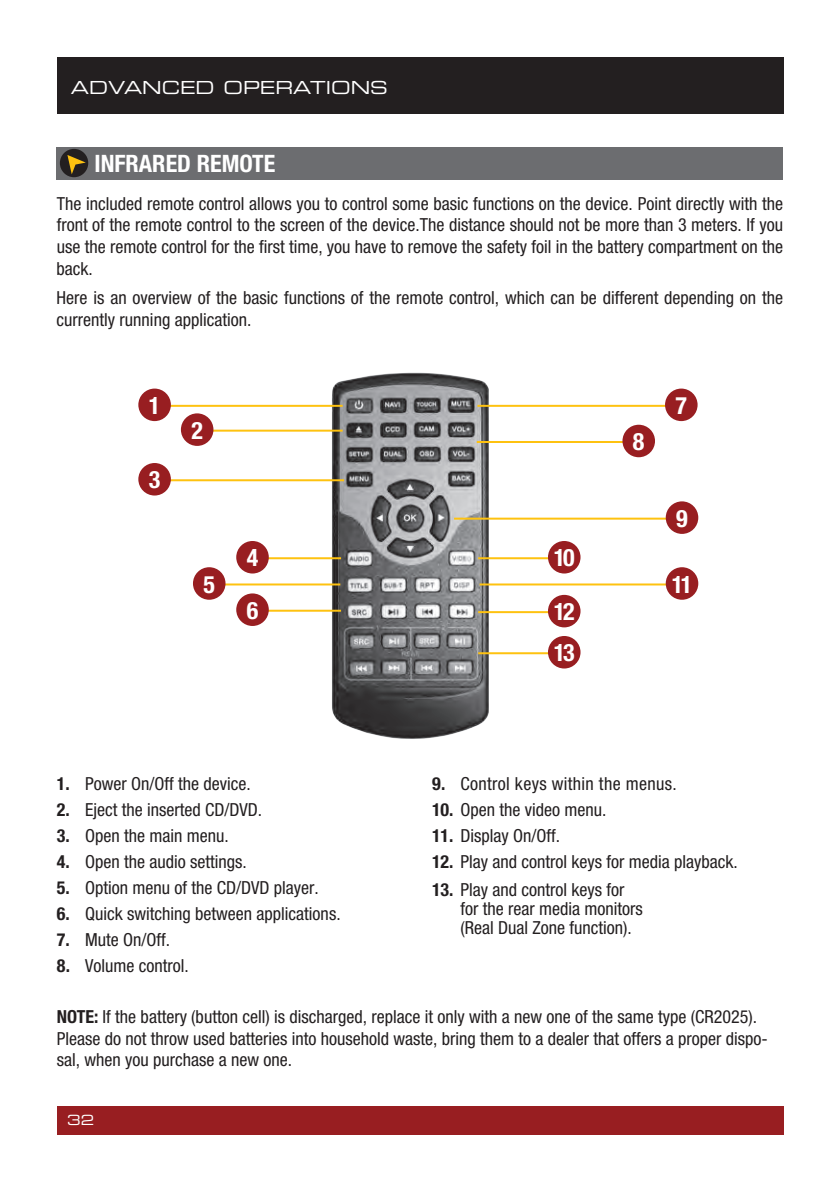
<style>
.page{position:relative;width:840px;height:1191px;background:#fff}
.page>*{position:absolute;margin:0;border:0;box-sizing:border-box;transform-origin:0 0}
.t1{font:700 condensed 24px "Helvetica Neue";color:#fff}
.t2{font:condensed 18px/21.6px "Helvetica Neue";color:#231f20}
.t3{font:condensed 18px "Helvetica Neue";letter-spacing:.02em;color:#231f20}
.t4{font:18px "Eurostile Extended Two";color:#fff}
.t5{font:14px "Eurostile Extended Two";color:#fff}
.s1{font-weight:700}
</style>
<div class="page">
<div style="left:57px;top:1106px;width:725px;height:28px;background:#981e21"></div>
<div style="left:57px;top:57px;width:725px;height:56px;background:#231f20"></div>
<div style="left:57px;top:147px;width:725px;height:32px;background:#6c6d70"></div>
<div style="left:60px;top:149px;width:28px;height:28px;background:#231f20;border-radius:50%"></div>
<svg style="left:67px;top:155px;width:19px;height:19px"></svg>
<img style="left:312px;top:372px;width:191px;height:367px">
<hr style="left:477px;top:405px;width:199px;height:2px;background:#fec210">
<div style="left:664px;top:388px;width:33px;height:33px;background:#981e21;border-radius:50%"></div>
<hr style="left:476px;top:441px;width:157px;height:2px;background:#fec210">
<div style="left:622px;top:425px;width:32px;height:32px;background:#981e21;border-radius:50%"></div>
<hr style="left:454px;top:517px;width:222px;height:2px;background:#fec210">
<div style="left:665px;top:501px;width:33px;height:33px;background:#981e21;border-radius:50%"></div>
<hr style="left:196px;top:429px;width:146px;height:2px;background:#fec210">
<div style="left:181px;top:413px;width:32px;height:33px;background:#981e21;border-radius:50%"></div>
<hr style="left:162px;top:479px;width:182px;height:2px;background:#fec210">
<div style="left:138px;top:463px;width:33px;height:32px;background:#981e21;border-radius:50%"></div>
<hr style="left:260px;top:557px;width:81px;height:2px;background:#fec210">
<div style="left:236px;top:541px;width:32px;height:32px;background:#981e21;border-radius:50%"></div>
<hr style="left:213px;top:583px;width:127px;height:2px;background:#fec210">
<div style="left:193px;top:567px;width:32px;height:33px;background:#981e21;border-radius:50%"></div>
<hr style="left:478px;top:611px;width:81px;height:2px;background:#fec210">
<div style="left:547px;top:595px;width:33px;height:32px;background:#981e21;border-radius:50%"></div>
<hr style="left:260px;top:609px;width:81px;height:2px;background:#fec210">
<div style="left:236px;top:593px;width:32px;height:33px;background:#981e21;border-radius:50%"></div>
<hr style="left:162px;top:405px;width:180px;height:2px;background:#fec210">
<div style="left:138px;top:388px;width:33px;height:33px;background:#981e21;border-radius:50%"></div>
<hr style="left:478px;top:557px;width:81px;height:2px;background:#fec210">
<div style="left:547px;top:541px;width:33px;height:32px;background:#981e21;border-radius:50%"></div>
<hr style="left:478px;top:652px;width:81px;height:2px;background:#fec210">
<div style="left:547px;top:636px;width:33px;height:32px;background:#981e21;border-radius:50%"></div>
<hr style="left:479px;top:583px;width:197px;height:2px;background:#fec210">
<div style="left:665px;top:567px;width:33px;height:33px;background:#981e21;border-radius:50%"></div>
<p class="t4" style="left:71px;top:75px;width:316px">ADVANCED OPERATIONs</p>
<h1 class="t1" style="left:94px;top:149px;width:182px">INFRARED REMOTE</h1>
<p class="t2" style="left:57px;top:192px;width:727px;text-align:justify">The included remote control allows you to control some basic functions on the device. Point directly with the front of the remote control to the screen of the device.The distance should not be more than 3 meters. If you use the remote control for the first time, you have to remove the safety foil in the battery compartment on the back.</p>
<p class="t2" style="left:57px;top:287px;width:727px">Here is an overview of the basic functions of the remote control, which can be different depending on the currently running application.</p>
<h1 class="t1" style="left:149px;top:391px;width:13px">1</h1>
<h1 class="t1" style="left:149px;top:465px;width:13px">3</h1>
<h1 class="t1" style="left:191px;top:416px;width:13px">2</h1>
<h1 class="t1" style="left:203px;top:569px;width:13px">5</h1>
<h1 class="t1" style="left:246px;top:543px;width:13px">4</h1>
<h1 class="t1" style="left:553px;top:543px;width:22px">10</h1>
<h1 class="t1" style="left:246px;top:596px;width:13px">6</h1>
<h1 class="t1" style="left:553px;top:597px;width:22px">12</h1>
<h1 class="t1" style="left:553px;top:638px;width:22px">13</h1>
<h1 class="t1" style="left:632px;top:427px;width:13px">8</h1>
<h1 class="t1" style="left:675px;top:391px;width:13px">7</h1>
<h1 class="t1" style="left:676px;top:504px;width:13px">9</h1>
<h1 class="t1" style="left:671px;top:569px;width:22px">11</h1>
<p class="t2" style="left:57px;top:772px;width:195px"><span class="s1">1.</span> Power On/Off the device.</p>
<p class="t2" style="left:57px;top:798px;width:207px"><span class="s1">2.</span> Eject the inserted CD/DVD.</p>
<p class="t2" style="left:57px;top:824px;width:173px"><span class="s1">3.</span> Open the main menu.</p>
<p class="t2" style="left:57px;top:850px;width:191px"><span class="s1">4.</span> Open the audio settings.</p>
<p class="t2" style="left:57px;top:876px;width:263px"><span class="s1">5.</span> Option menu of the CD/DVD player.</p>
<p class="t2" style="left:57px;top:902px;width:285px"><span class="s1">6.</span> Quick switching between applications.</p>
<p class="t2" style="left:57px;top:928px;width:115px"><span class="s1">7.</span> Mute On/Off.</p>
<p class="t2" style="left:57px;top:954px;width:133px"><span class="s1">8.</span> Volume control.</p>
<p class="t3" style="left:432px;top:773px;width:246px"><span class="s1">9.</span> Control keys within the menus.</p>
<p class="t2" style="left:432px;top:798px;width:176px"><span class="s1">10.</span> Open the video menu.</p>
<p class="t2" style="left:432px;top:824px;width:129px"><span class="s1">11.</span> Display On/Off.</p>
<p class="t2" style="left:432px;top:850px;width:307px"><span class="s1">12.</span> Play and control keys for media playback.</p>
<p class="t2" style="left:460px;top:880px;width:184px;line-height:19px;text-indent:-28px"><span class="s1">13.</span> Play and control keys for for the rear media monitors (Real Dual Zone function).</p>
<p class="t2" style="left:57px;top:1005px;width:712px"><span class="s1">NOTE:</span> If the battery (button cell) is discharged, replace it only with a new one of the same type (CR2025).<br>Please do not throw used batteries into household waste, bring them to a dealer that offers a proper dispo&shy;sal, when you purchase a new one.</p>
<p class="t5" style="left:67px;top:1110px;width:28px">32</p>
</div>
